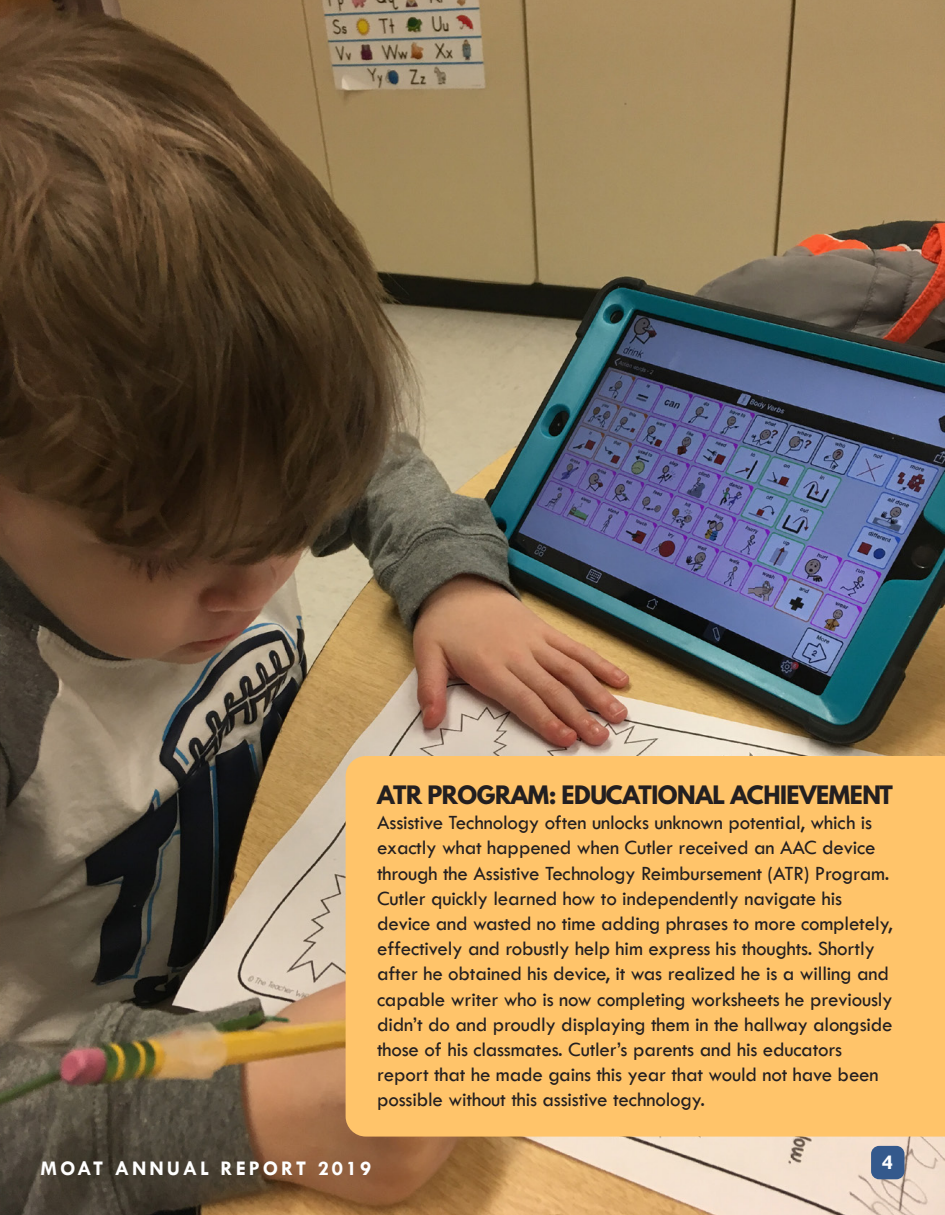
<style>
.page{position:relative;width:945px;height:1215px;background:#fff}
.page>*{position:absolute;margin:0;border:0;box-sizing:border-box;transform-origin:0 0}
.t1{font:700 22.5px "League Spartan";letter-spacing:-.02em;color:#231f20}
.t2{font:21px/25.2px "Tw Cen";letter-spacing:-.01em;color:#231f20}
.t3{font:700 21px "Tw Cen";letter-spacing:.14em;color:#fff}
</style>
<div class="page">
<img style="left:0;top:0;width:945px;height:1215px">
<div style="left:346px;top:756px;width:599px;height:381px;background:#ffc46a"></div>
<div style="left:871px;top:1146px;width:33px;height:33px;background:#34598c;border-radius:8px"></div>
<p class="t1" style="left:377px;top:777px;width:517px">ATR PROGRAM: EDUCATIONAL ACHIEVEMENT</p>
<p class="t2" style="left:377px;top:810px;width:517px">Assistive Technology often unlocks unknown potential, which is exactly what happened when Cutler received an AAC device through the Assistive Technology Reimbursement (ATR) Program.<br>Cutler quickly learned how to independently navigate his device and wasted no time adding phrases to more completely, effectively and robustly help him express his thoughts. Shortly after he obtained his device, it was realized he is a willing and capable writer who is now completing worksheets he previously didn’t do and proudly displaying them in the hallway alongside those of his classmates. Cutler’s parents and his educators report that he made gains this year that would not have been possible without this assistive technology.</p>
<p class="t3" style="left:40px;top:1156px;width:332px">MOAT ANNUAL REPORT 2019</p>
<p class="t3" style="left:882px;top:1150px;width:13px">4</p>
</div>
